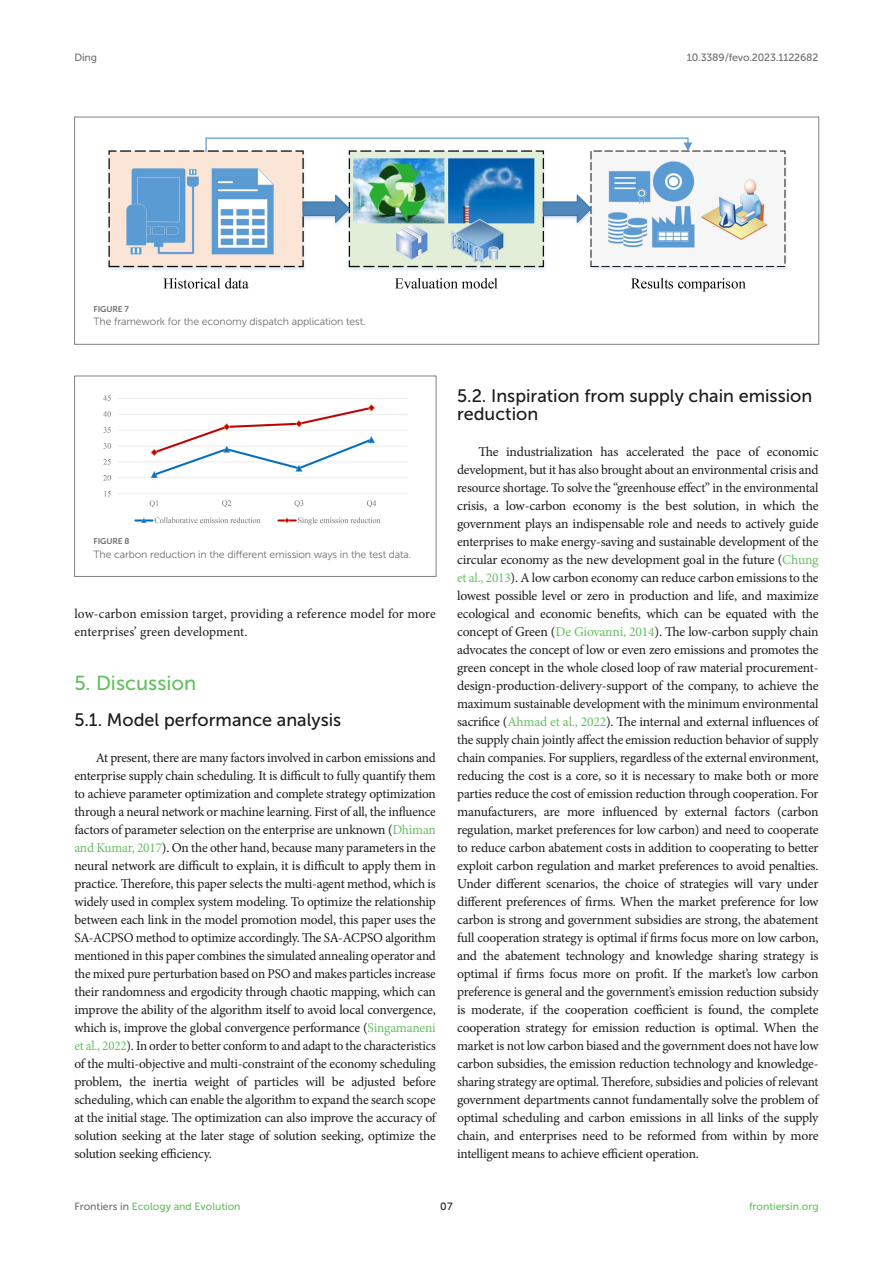
<style>
.page{position:relative;width:893px;height:1263px;background:#fff}
.page>*{position:absolute;margin:0;border:0;box-sizing:border-box;transform-origin:0 0}
.HEAD_1{font:20.25px "Museo Sans 500";color:#65c161}
.HEAD_2{font:18px/18px "Museo Sans 500";color:#1b1c1b}
.HEAD_2_after_HEAD_1{font:18px "Museo Sans 500";color:#1b1c1b}
.TEXT_FLUSH{font:13.5px/18px "Minion Pro";letter-spacing:-.015em;color:#1b1c1b;text-align:justify}
.TEXT{font:13.5px/18px "Minion Pro";letter-spacing:.005em;color:#1b1c1b}
.FIG_LEG{font:10.5px "Museo Sans 300";letter-spacing:-.01em;color:#706f70}
.t1{font:10.5px "Museo Sans 500";color:#65c161}
.t2{font:10.5px "Museo Sans 500";letter-spacing:-.015em;color:#706f70}
.t3{font:10.5px "Museo Sans 500";color:#1b1c1b}
.FIG_HD{font:8.25px "Museo Sans 700";letter-spacing:-.01em;color:#706f70}
.s1{color:#65c161}
.s2{color:#706f70}
</style>
<div class="page">
<img style="left:108px;top:137px;width:679px;height:155px">
<div style="left:74px;top:117px;width:745px;height:227px;border:1px solid #808285"></div>
<img style="left:103px;top:395px;width:305px;height:130px">
<div style="left:74px;top:376px;width:362px;height:201px;border:1px solid #808285"></div>
<p class="t2" style="left:74px;top:51px;width:24px">Ding</p>
<p class="t2" style="left:687px;top:51px;width:133px">10.3389/fevo.2023.1122682</p>
<p class="FIG_HD" style="left:94px;top:304px;width:37px">FIGURE 7</p>
<p class="FIG_LEG" style="left:94px;top:316px;width:274px">The framework for the economy dispatch application test.</p>
<p class="FIG_HD" style="left:94px;top:536px;width:37px">FIGURE 8</p>
<p class="FIG_LEG" style="left:94px;top:548px;width:320px">The carbon reduction in the different emission ways in the test data.</p>
<p class="TEXT" style="left:74px;top:605px;width:363px">low-carbon emission target, providing a reference model for more enterprises’ green development.</p>
<p class="HEAD_1" style="left:74px;top:672px;width:123px">5. Discussion</p>
<p class="HEAD_2_after_HEAD_1" style="left:74px;top:710px;width:268px">5.1. Model performance analysis</p>
<p class="TEXT_FLUSH" style="left:74px;top:749px;width:363px;text-indent:21px">At present, there are many factors involved in carbon emissions and enterprise supply chain scheduling. It is difficult to fully quantify them to achieve parameter optimization and complete strategy optimization through a neural network or machine learning. First of all, the influence factors of parameter selection on the enterprise are unknown (<span class="s1">Dhiman and Kumar, 2017</span>). On the other hand, because many parameters in the neural network are difficult to explain, it is difficult to apply them in practice. Therefore, this paper selects the multi-agent method, which is widely used in complex system modeling. To optimize the relationship between each link in the model promotion model, this paper uses the SA-ACPSO method to optimize accordingly. The SA-ACPSO algorithm mentioned in this paper combines the simulated annealing operator and the mixed pure perturbation based on PSO and makes particles increase their randomness and ergodicity through chaotic mapping, which can improve the ability of the algorithm itself to avoid local convergence, which is, improve the global convergence performance (<span class="s1">Singamaneni et al., 2022</span>). In order to better conform to and adapt to the characteristics of the multi-objective and multi-constraint of the economy scheduling problem, the inertia weight of particles will be adjusted before scheduling, which can enable the algorithm to expand the search scope at the initial stage. The optimization can also improve the accuracy of solution seeking at the later stage of solution seeking, optimize the solution seeking efficiency.</p>
<p class="HEAD_2" style="left:457px;top:387px;width:357px">5.2. Inspiration from supply chain emission reduction</p>
<p class="TEXT_FLUSH" style="left:457px;top:443px;width:363px;text-indent:21px">The industrialization has accelerated the pace of economic development, but it has also brought about an environmental crisis and resource shortage. To solve the “greenhouse effect” in the environmental crisis, a low-carbon economy is the best solution, in which the government plays an indispensable role and needs to actively guide enterprises to make energy-saving and sustainable development of the circular economy as the new development goal in the future (<span class="s1">Chung et al., 2013</span>). A low carbon economy can reduce carbon emissions to the lowest possible level or zero in production and life, and maximize ecological and economic benefits, which can be equated with the concept of Green (<span class="s1">De Giovanni, 2014</span>). The low-carbon supply chain advocates the concept of low or even zero emissions and promotes the green concept in the whole closed loop of raw material procurement&shy;design-production-delivery-support of the company, to achieve the maximum sustainable development with the minimum environmental sacrifice (<span class="s1">Ahmad et al., 2022</span>). The internal and external influences of the supply chain jointly affect the emission reduction behavior of supply chain companies. For suppliers, regardless of the external environment, reducing the cost is a core, so it is necessary to make both or more parties reduce the cost of emission reduction through cooperation. For manufacturers, are more influenced by external factors (carbon regulation, market preferences for low carbon) and need to cooperate to reduce carbon abatement costs in addition to cooperating to better exploit carbon regulation and market preferences to avoid penalties.<br>Under different scenarios, the choice of strategies will vary under different preferences of firms. When the market preference for low carbon is strong and government subsidies are strong, the abatement full cooperation strategy is optimal if firms focus more on low carbon, and the abatement technology and knowledge sharing strategy is optimal if firms focus more on profit. If the market’s low carbon preference is general and the government’s emission reduction subsidy is moderate, if the cooperation coefficient is found, the complete cooperation strategy for emission reduction is optimal. When the market is not low carbon biased and the government does not have low carbon subsidies, the emission reduction technology and knowledge&shy;sharing strategy are optimal. Therefore, subsidies and policies of relevant government departments cannot fundamentally solve the problem of optimal scheduling and carbon emissions in all links of the supply chain, and enterprises need to be reformed from within by more intelligent means to achieve efficient operation.</p>
<p class="t1" style="left:74px;top:1200px;width:168px"><span class="s2">Frontiers in</span> Ecology and Evolution</p>
<p class="t3" style="left:440px;top:1200px;width:14px">07</p>
<p class="t1" style="left:749px;top:1200px;width:71px">frontiersin.org</p>
</div>
